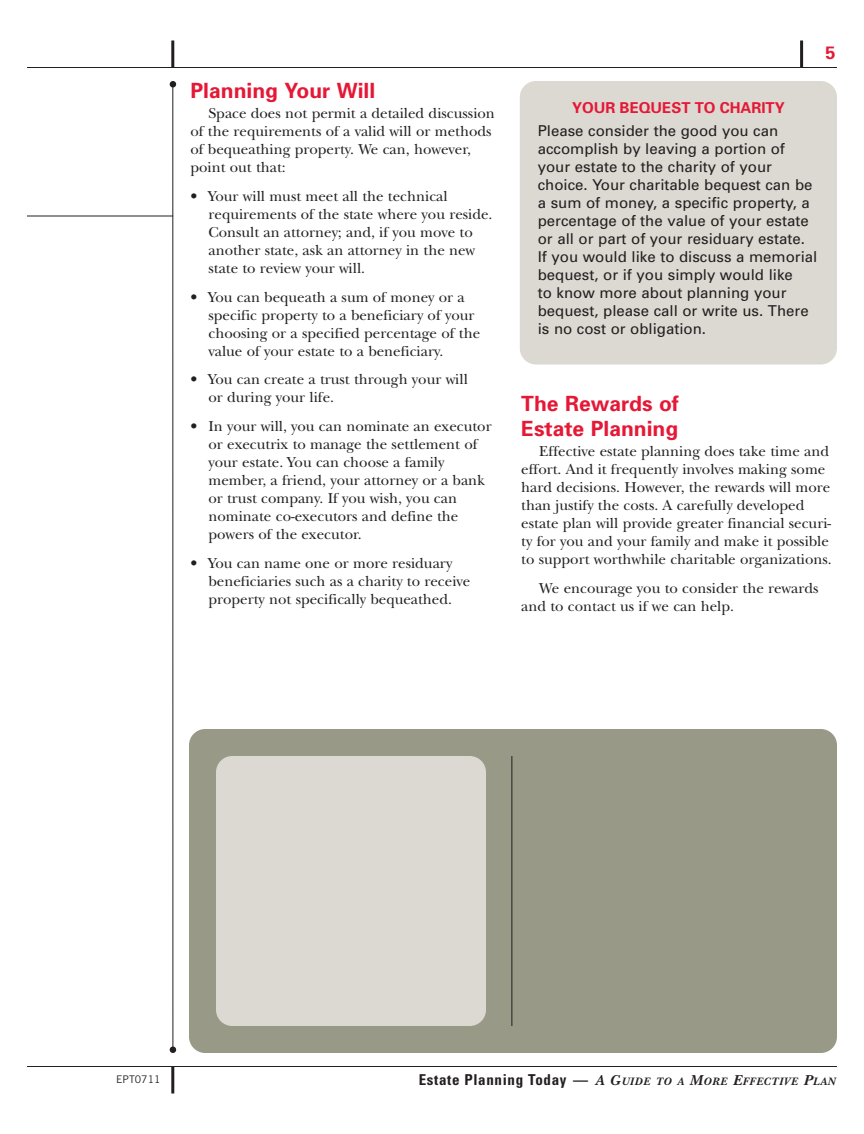
<style>
.page{position:relative;width:864px;height:1134px;background:#fff}
.page>*{position:absolute;margin:0;border:0;box-sizing:border-box;transform-origin:0 0}
.t1{font:700 21px/25.2px "Univers";color:#e51836}
.t2{font:700 18px "Univers";color:#e51836}
.t3{font:15px/18px "New Baskerville";color:#231f20}
.t4{font:15px/18px "Univers";color:#231f20}
.t5{font:700 15px "Univers";color:#e51836}
.t6{font:italic 700 11.25px "New Baskerville";letter-spacing:.065em;color:#231f20}
.t7{font:10.5px "Trade Gothic";color:#231f20}
.s1{font-family:"Univers";font-style:normal;font-stretch:condensed;font-size:15px}
.s2{font-family:"Trade Gothic Bold Two";font-weight:400;font-style:normal;font-size:15px}
.s3{font-size:15px}
</style>
<div class="page">
<hr style="left:27px;top:67px;width:810px;height:1px;background:#231f20">
<hr style="left:171px;top:41px;width:3px;height:27px;background:#231f20">
<hr style="left:800px;top:41px;width:3px;height:27px;background:#231f20">
<hr style="left:27px;top:216px;width:146px;height:1px;background:#231f20">
<hr style="left:172px;top:82px;width:1px;height:970px;background:#231f20">
<svg style="left:170px;top:81px;width:6px;height:6px"></svg>
<svg style="left:170px;top:1047px;width:6px;height:6px"></svg>
<div style="left:520px;top:81px;width:317px;height:283px;background:#dcd9d2;border-radius:16px"></div>
<div style="left:189px;top:729px;width:648px;height:324px;background:#998;border-radius:16px"></div>
<div style="left:216px;top:756px;width:270px;height:270px;background:#dcd9d2;border-radius:16px"></div>
<hr style="left:27px;top:1066px;width:810px;height:1px;background:#231f20">
<hr style="left:171px;top:1067px;width:3px;height:27px;background:#231f20">
<hr style="left:512px;top:756px;width:1px;height:270px;background:#231f20">
<h1 class="t1" style="left:190px;top:79px;width:186px">Planning Your Will</h1>
<p class="t3" style="left:190px;top:106px;width:306px;text-indent:18px">Space does not permit a detailed discussion of the requirements of a valid will or methods of bequeathing property. We can, however, point out that:</p>
<p class="t3" style="left:208px;top:189px;width:286px;text-indent:-18px">• Your will must meet all the technical requirements of the state where you reside.<br>Consult an attorney; and, if you move to another state, ask an attorney in the new state to review your will.</p>
<p class="t3" style="left:208px;top:290px;width:273px;text-indent:-18px">• You can bequeath a sum of money or a specific property to a beneficiary of your choosing or a specified percentage of the value of your estate to a beneficiary.</p>
<p class="t3" style="left:208px;top:372px;width:261px;text-indent:-18px">• You can create a trust through your will or during your life.</p>
<p class="t3" style="left:208px;top:419px;width:285px;text-indent:-18px">• In your will, you can nominate an executor or executrix to manage the settlement of your estate. You can choose a family member, a friend, your attorney or a bank or trust company. If you wish, you can nominate co-executors and define the powers of the executor.</p>
<p class="t3" style="left:208px;top:556px;width:263px;text-indent:-18px">• You can name one or more residuary beneficiaries such as a charity to receive property not specifically bequeathed.</p>
<p class="t2" style="left:825px;top:46px;width:12px">5</p>
<p class="t5" style="left:572px;top:103px;width:214px">YOUR BEQUEST TO CHARITY</p>
<p class="t4" style="left:538px;top:123px;width:281px">Please consider the good you can accomplish by leaving a portion of your estate to the charity of your choice. Your charitable bequest can be a sum of money, a specific property, a percentage of the value of your estate or all or part of your residuary estate.<br>If you would like to discuss a memorial bequest, or if you simply would like<br>to know more about planning your bequest, please call or write us. There is no cost or obligation.</p>
<h1 class="t1" style="left:521px;top:393px;width:159px">The Rewards of<br>Estate Planning</h1>
<p class="t3" style="left:521px;top:444px;width:312px;text-indent:18px">Effective estate planning does take time and effort. And it frequently involves making some hard decisions. However, the rewards will more than justify the costs. A carefully developed estate plan will provide greater financial securi&shy;ty for you and your family and make it possible to support worthwhile charitable organizations.</p>
<p class="t3" style="left:521px;top:581px;width:299px;text-indent:18px">We encourage you to consider the rewards and to contact us if we can help.</p>
<p class="t7" style="left:116px;top:1075px;width:46px">EPT0711</p>
<p class="t6" style="left:419px;top:1074px;width:418px"><span class="s1">Estate Planning Today</span> <span class="s2">—</span> <span class="s3">A G</span>UIDE TO A <span class="s3">M</span>ORE <span class="s3">E</span>FFECTIVE <span class="s3">P</span>LAN</p>
</div>
